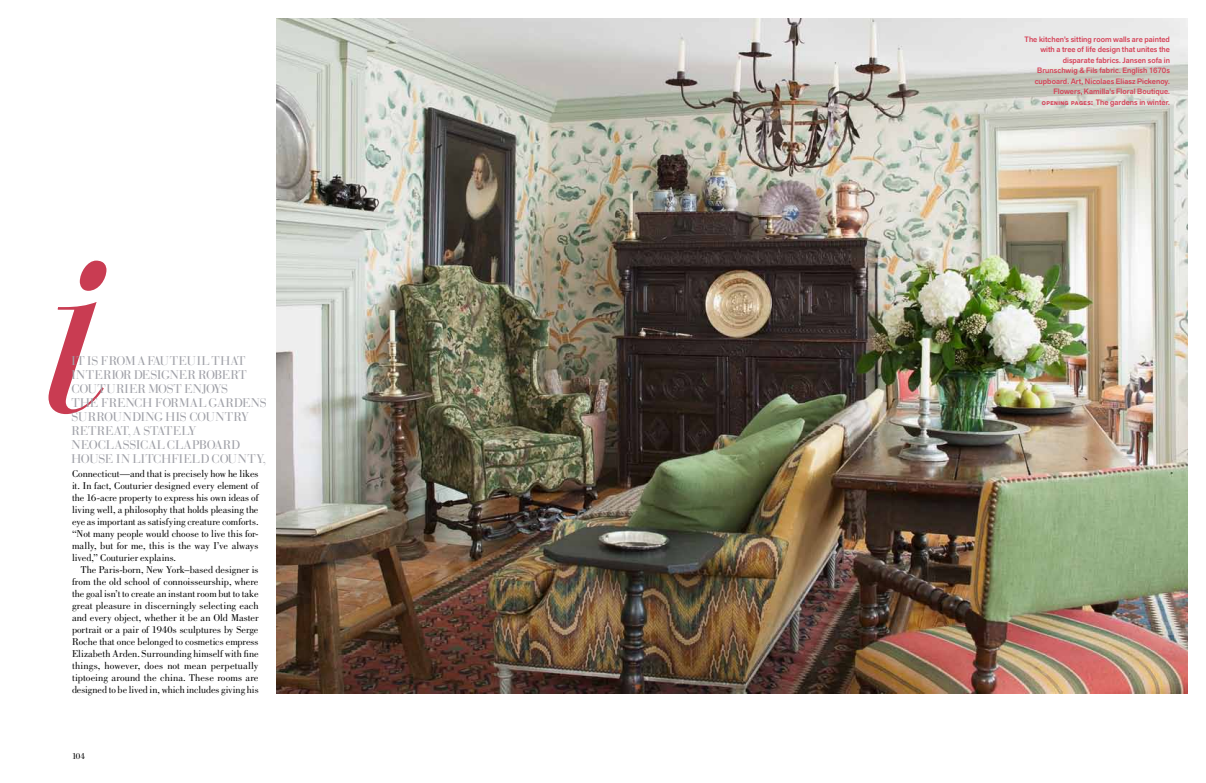
<style>
.page{position:relative;width:1206px;height:783px;background:#fff}
.page>*{position:absolute;margin:0;border:0;box-sizing:border-box;transform-origin:0 0}
.t1{font:12.5px/14px "Bauer Bodoni";letter-spacing:-.005em;color:#9fa0a7}
.t2{font:10.2px/12px "Bodoni";letter-spacing:-.005em;color:#000;text-align:justify}
.t3{font:9px "Bodoni";color:#000}
.t4{font:500 7.8px/10.5px "Akzid Grtsk Next";letter-spacing:.005em;color:#d54056;text-align:right}
.s1{font-weight:700;font-size:5.4px}
.s2{font-weight:700}
</style>
<div class="page">
<img style="left:277px;top:18px;width:911px;height:675px">
<svg style="left:48px;top:260px;width:59px;height:155px"></svg>
<p class="t1" style="left:71px;top:354px;width:197px">IT IS FROM A FAUTEUIL THAT<br>INTERIOR DESIGNER ROBERT<br>COUTURIER MOST ENJOYS<br>THE FRENCH FORMAL GARDENS<br>SURROUNDING HIS COUNTRY<br>RETREAT, A STATELY<br>NEOCLASSICAL CLAPBOARD<br>HOUSE IN LITCHFIELD COUNTY,</p>
<p class="t2" style="left:72px;top:468px;width:188px">Connecticut—and that is precisely how he likes it. In fact, Couturier designed every element of the 16-acre property to express his own ideas of living well, a philosophy that holds pleasing the eye as important as satisfying creature comforts. “Not many people would choose to live this for&shy;mally, but for me, this is the way I’ve always lived,” Couturier explains.</p>
<p class="t2" style="left:72px;top:564px;width:188px;text-indent:9px">The Paris-born, New York–based designer is from the old school of connoisseurship, where the goal isn’t to create an instant room but to take great pleasure in discerningly selecting each and every object, whether it be an Old Master portrait or a pair of 1940s sculptures by Serge Roche that once belonged to cosmetics empress Elizabeth Arden. Surrounding himself with fine things, however, does not mean perpetually tiptoeing around the china. These rooms are designed to be lived in, which includes giving his</p>
<p class="t3" style="left:72px;top:751px;width:15px">104</p>
<p class="t4" style="left:1025px;top:34px;width:147px">The kitchen’s sitting room walls are painted with a tree of life design that unites the disparate fabrics. Jansen sofa in Brunschwig &amp; Fils fabric. English 1670s cupboard. Art, Nicolaes Eliasz Pickenoy.<br>Flowers, Kamilla’s Floral Boutique.<br><span class="s1">OPENING PAGES</span><span class="s2">:</span> The gardens in winter.</p>
</div>
